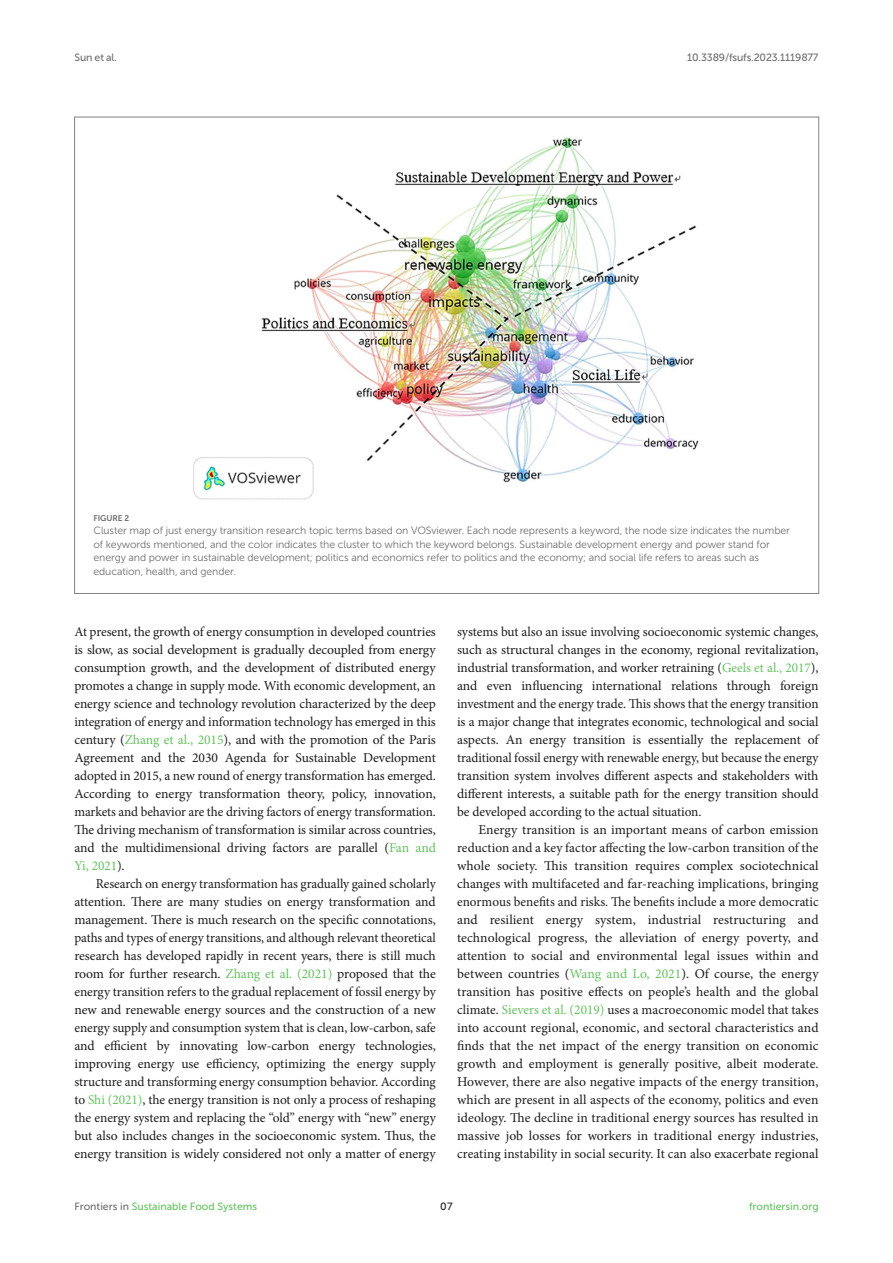
<style>
.page{position:relative;width:893px;height:1263px;background:#fff}
.page>*{position:absolute;margin:0;border:0;box-sizing:border-box;transform-origin:0 0}
.TEXT{font:13.5px/18px "Minion Pro";letter-spacing:-.005em;color:#1b1c1b;text-align:justify}
.TEXT_FLUSH{font:13.5px/18px "Minion Pro";letter-spacing:-.005em;color:#1b1c1b;text-align:justify}
.FIG_LEG{font:10.5px/13.5px "Museo Sans 300";letter-spacing:-.01em;color:#706f70}
.t1{font:10.5px "Museo Sans 500";color:#65c161}
.t2{font:10.5px "Museo Sans 500";letter-spacing:-.015em;color:#706f70}
.t3{font:10.5px "Museo Sans 500";color:#1b1c1b}
.FIG_HD{font:8.25px "Museo Sans 700";letter-spacing:-.01em;color:#706f70}
.s1{color:#65c161}
.s2{color:#706f70}
</style>
<div class="page">
<img style="left:193px;top:137px;width:506px;height:363px">
<p class="t2" style="left:74px;top:51px;width:44px">Sun et al.</p>
<p class="t2" style="left:687px;top:51px;width:133px">10.3389/fsufs.2023.1119877</p>
<p class="FIG_HD" style="left:94px;top:513px;width:37px">FIGURE 2</p>
<p class="FIG_LEG" style="left:94px;top:524px;width:698px">Cluster map of just energy transition research topic terms based on VOSviewer. Each node represents a keyword, the node size indicates the number of keywords mentioned, and the color indicates the cluster to which the keyword belongs. Sustainable development energy and power stand for energy and power in sustainable development; politics and economics refer to politics and the economy; and social life refers to areas such as education, health, and gender.</p>
<p class="TEXT_FLUSH" style="left:74px;top:623px;width:363px">At present, the growth of energy consumption in developed countries is slow, as social development is gradually decoupled from energy consumption growth, and the development of distributed energy promotes a change in supply mode. With economic development, an energy science and technology revolution characterized by the deep integration of energy and information technology has emerged in this century (<span class="s1">Zhang et al., 2015</span>), and with the promotion of the Paris Agreement and the 2030 Agenda for Sustainable Development adopted in 2015, a new round of energy transformation has emerged.<br>According to energy transformation theory, policy, innovation, markets and behavior are the driving factors of energy transformation.<br>The driving mechanism of transformation is similar across countries, and the multidimensional driving factors are parallel (<span class="s1">Fan and Yi, 2021</span>).</p>
<p class="TEXT" style="left:74px;top:875px;width:363px;text-indent:21px">Research on energy transformation has gradually gained scholarly attention. There are many studies on energy transformation and management. There is much research on the specific connotations, paths and types of energy transitions, and although relevant theoretical research has developed rapidly in recent years, there is still much room for further research. <span class="s1">Zhang et al. (2021)</span> proposed that the energy transition refers to the gradual replacement of fossil energy by new and renewable energy sources and the construction of a new energy supply and consumption system that is clean, low-carbon, safe and efficient by innovating low-carbon energy technologies, improving energy use efficiency, optimizing the energy supply structure and transforming energy consumption behavior. According to <span class="s1">Shi (2021)</span>, the energy transition is not only a process of reshaping the energy system and replacing the “old” energy with “new” energy but also includes changes in the socioeconomic system. Thus, the energy transition is widely considered not only a matter of energy</p>
<p class="TEXT" style="left:457px;top:623px;width:363px">systems but also an issue involving socioeconomic systemic changes, such as structural changes in the economy, regional revitalization, industrial transformation, and worker retraining (<span class="s1">Geels et al., 2017</span>), and even influencing international relations through foreign investment and the energy trade. This shows that the energy transition is a major change that integrates economic, technological and social aspects. An energy transition is essentially the replacement of traditional fossil energy with renewable energy, but because the energy transition system involves different aspects and stakeholders with different interests, a suitable path for the energy transition should be developed according to the actual situation.</p>
<p class="TEXT" style="left:457px;top:821px;width:363px;text-indent:21px">Energy transition is an important means of carbon emission reduction and a key factor affecting the low-carbon transition of the whole society. This transition requires complex sociotechnical changes with multifaceted and far-reaching implications, bringing enormous benefits and risks. The benefits include a more democratic and resilient energy system, industrial restructuring and technological progress, the alleviation of energy poverty, and attention to social and environmental legal issues within and between countries (<span class="s1">Wang and Lo, 2021</span>). Of course, the energy transition has positive effects on people’s health and the global climate. <span class="s1">Sievers et al. (2019)</span> uses a macroeconomic model that takes into account regional, economic, and sectoral characteristics and finds that the net impact of the energy transition on economic growth and employment is generally positive, albeit moderate.<br>However, there are also negative impacts of the energy transition, which are present in all aspects of the economy, politics and even ideology. The decline in traditional energy sources has resulted in massive job losses for workers in traditional energy industries, creating instability in social security. It can also exacerbate regional</p>
<p class="t1" style="left:74px;top:1200px;width:184px"><span class="s2">Frontiers in</span> Sustainable Food Systems</p>
<p class="t3" style="left:440px;top:1200px;width:14px">07</p>
<p class="t1" style="left:749px;top:1200px;width:71px">frontiersin.org</p>
</div>
